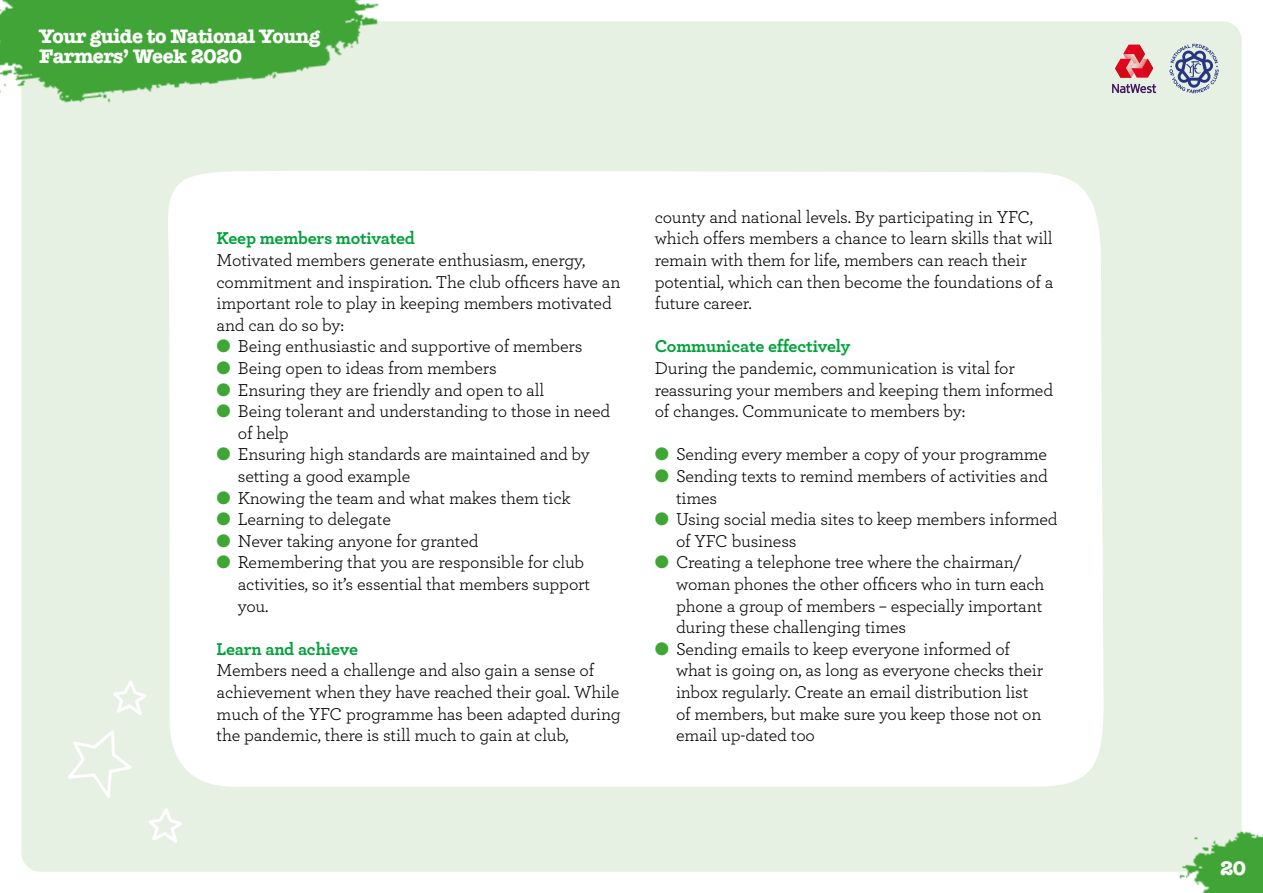
<style>
.page{position:relative;width:1263px;height:893px;background:#fff}
.page>*{position:absolute;margin:0;border:0;box-sizing:border-box;transform-origin:0 0}
.t1{font:700 20.25px/20.2px "American Typewriter";letter-spacing:-.03em;color:#fff}
.t2{font:18px/21.6px "Archer";letter-spacing:-.01em;color:#000}
.t3{font:700 18px "Archer";letter-spacing:-.01em;color:#00a23a}
.s1{color:#3fa535}
</style>
<div class="page">
<div style="left:11px;top:11px;width:1241px;height:871px;background:#e7f1e3;border-radius:30px"></div>
<div style="left:0;top:0;width:1263px;height:893px;border:21px solid #fff;border-radius:30px"></div>
<img style="left:0;top:0;width:462px;height:132px">
<img style="left:1154px;top:813px;width:109px;height:80px">
<svg style="left:1112px;top:84px;width:44px;height:9px"></svg>
<svg style="left:1115px;top:45px;width:38px;height:33px"></svg>
<svg style="left:1169px;top:44px;width:50px;height:49px"></svg>
<div style="left:168px;top:171px;width:935px;height:616px;background:#fff"></div>
<svg style="left:68px;top:675px;width:114px;height:168px"></svg>
<p class="t1" style="left:39px;top:25px;width:282px">Your guide to National Young<br>Farmers’ Week 2020</p>
<p class="t3" style="left:217px;top:227px;width:200px">Keep members motivated</p>
<p class="t2" style="left:217px;top:249px;width:405px">Motivated members generate enthusiasm, energy, commitment and inspiration. The club officers have an important role to play in keeping members motivated and can do so by:</p>
<p class="t2" style="left:217px;top:335px;width:367px"><span class="s1">●</span> Being enthusiastic and supportive of members</p>
<p class="t2" style="left:217px;top:357px;width:282px"><span class="s1">●</span> Being open to ideas from members</p>
<p class="t2" style="left:217px;top:378px;width:329px"><span class="s1">●</span> Ensuring they are friendly and open to all</p>
<p class="t2" style="left:238px;top:400px;width:374px;text-indent:-21px"><span class="s1">●</span> Being tolerant and understanding to those in need of help</p>
<p class="t2" style="left:238px;top:443px;width:354px;text-indent:-21px"><span class="s1">●</span> Ensuring high standards are maintained and by setting a good example</p>
<p class="t2" style="left:217px;top:486px;width:356px"><span class="s1">●</span> Knowing the team and what makes them tick</p>
<p class="t2" style="left:217px;top:508px;width:176px"><span class="s1">●</span> Learning to delegate</p>
<p class="t2" style="left:217px;top:529px;width:264px"><span class="s1">●</span> Never taking anyone for granted</p>
<p class="t2" style="left:238px;top:551px;width:354px;text-indent:-21px"><span class="s1">●</span> Remembering that you are responsible for club activities, so it’s essential that members support you.</p>
<p class="t3" style="left:217px;top:637px;width:143px">Learn and achieve</p>
<p class="t2" style="left:217px;top:659px;width:406px">Members need a challenge and also gain a sense of achievement when they have reached their goal. While much of the YFC programme has been adapted during the pandemic, there is still much to gain at club,</p>
<p class="t2" style="left:655px;top:205px;width:400px">county and national levels. By participating in YFC, which offers members a chance to learn skills that will remain with them for life, members can reach their potential, which can then become the foundations of a future career.</p>
<p class="t3" style="left:655px;top:335px;width:197px">Communicate effectively</p>
<p class="t2" style="left:655px;top:357px;width:400px">During the pandemic, communication is vital for reassuring your members and keeping them informed of changes. Communicate to members by:</p>
<p class="t2" style="left:655px;top:443px;width:394px"><span class="s1">●</span> Sending every member a copy of your programme</p>
<p class="t2" style="left:676px;top:465px;width:373px;text-indent:-21px"><span class="s1">●</span> Sending texts to remind members of activities and times</p>
<p class="t2" style="left:676px;top:508px;width:383px;text-indent:-21px"><span class="s1">●</span> Using social media sites to keep members informed of YFC business</p>
<p class="t2" style="left:676px;top:551px;width:370px;text-indent:-21px"><span class="s1">●</span> Creating a telephone tree where the chairman/ woman phones the other officers who in turn each phone a group of members – especially important during these challenging times</p>
<p class="t2" style="left:676px;top:637px;width:369px;text-indent:-21px"><span class="s1">●</span> Sending emails to keep everyone informed of what is going on, as long as everyone checks their inbox regularly. Create an email distribution list of members, but make sure you keep those not on email up-dated too</p>
<p class="t1" style="left:1220px;top:857px;width:27px">20</p>
</div>
